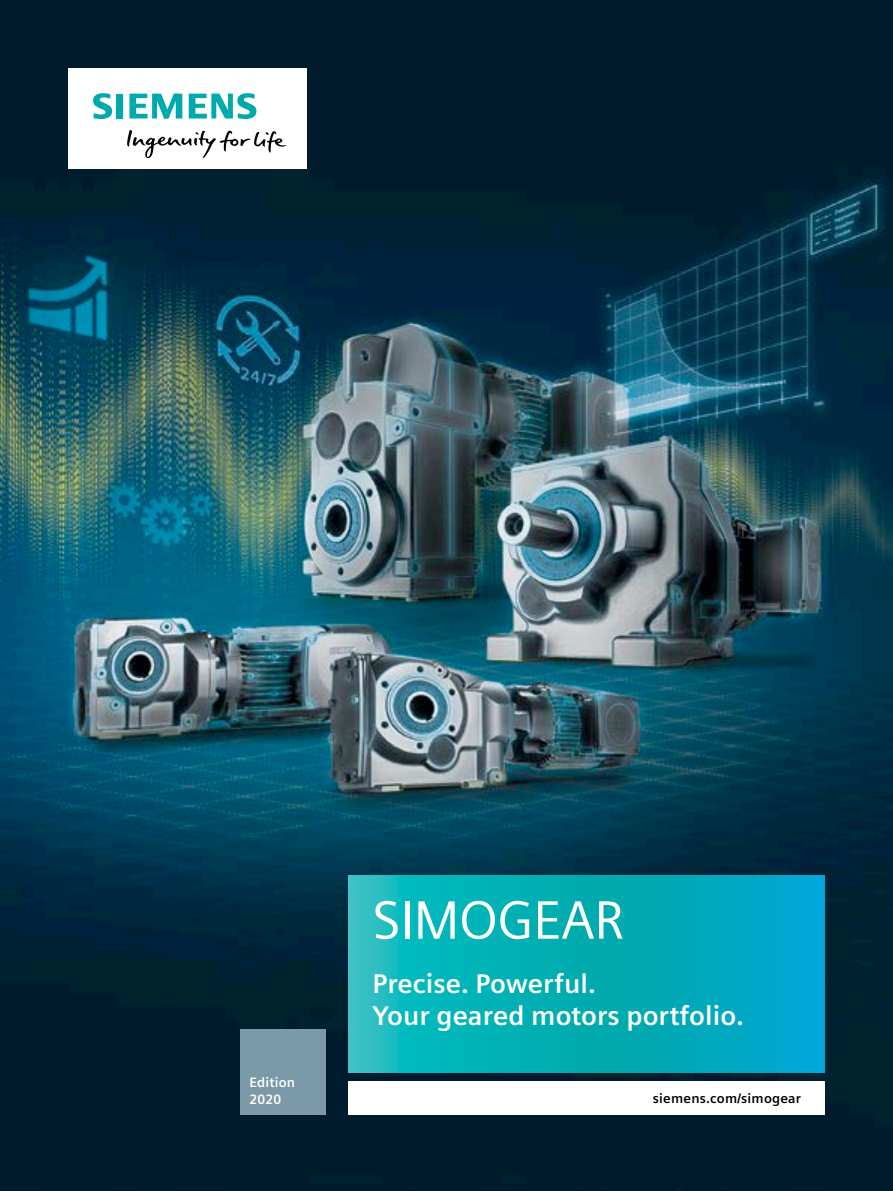
<style>
.page{position:relative;width:893px;height:1191px;background:#fff}
.page>*{position:absolute;margin:0;border:0;box-sizing:border-box;transform-origin:0 0}
.t1{font:54px "Siemens Sans Global";letter-spacing:-.01em;color:#fff}
.t2{font:700 27px/32.4px "Siemens Sans Global";color:#fff}
.t3{font:700 13.5px "Siemens Sans Global";letter-spacing:.015em;color:#000}
.t4{font:700 13.5px/17px "Siemens Sans Global";letter-spacing:.015em;color:#fff}
</style>
<div class="page">
<img style="left:0;top:0;width:893px;height:1191px">
<div style="left:349px;top:1081px;width:476px;height:33px;background:#fff"></div>
<svg style="left:349px;top:875px;width:476px;height:197px;background:#04aebb"></svg>
<div style="left:68px;top:68px;width:238px;height:101px;background:#fff"></div>
<svg style="left:127px;top:130px;width:159px;height:28px"></svg>
<svg style="left:93px;top:93px;width:30px;height:26px"></svg>
<svg style="left:129px;top:94px;width:53px;height:25px"></svg>
<svg style="left:189px;top:93px;width:67px;height:26px"></svg>
<div style="left:241px;top:1029px;width:85px;height:85px;background:#7b99a9"></div>
<p class="t4" style="left:249px;top:1073px;width:47px">Edition<br>2020</p>
<h1 class="t1" style="left:372px;top:880px;width:252px">SIMOGEAR</h1>
<p class="t2" style="left:372px;top:967px;width:373px">Precise. Powerful.<br>Your geared motors portfolio.</p>
<p class="t3" style="left:653px;top:1090px;width:150px">siemens.com/simogear</p>
</div>
